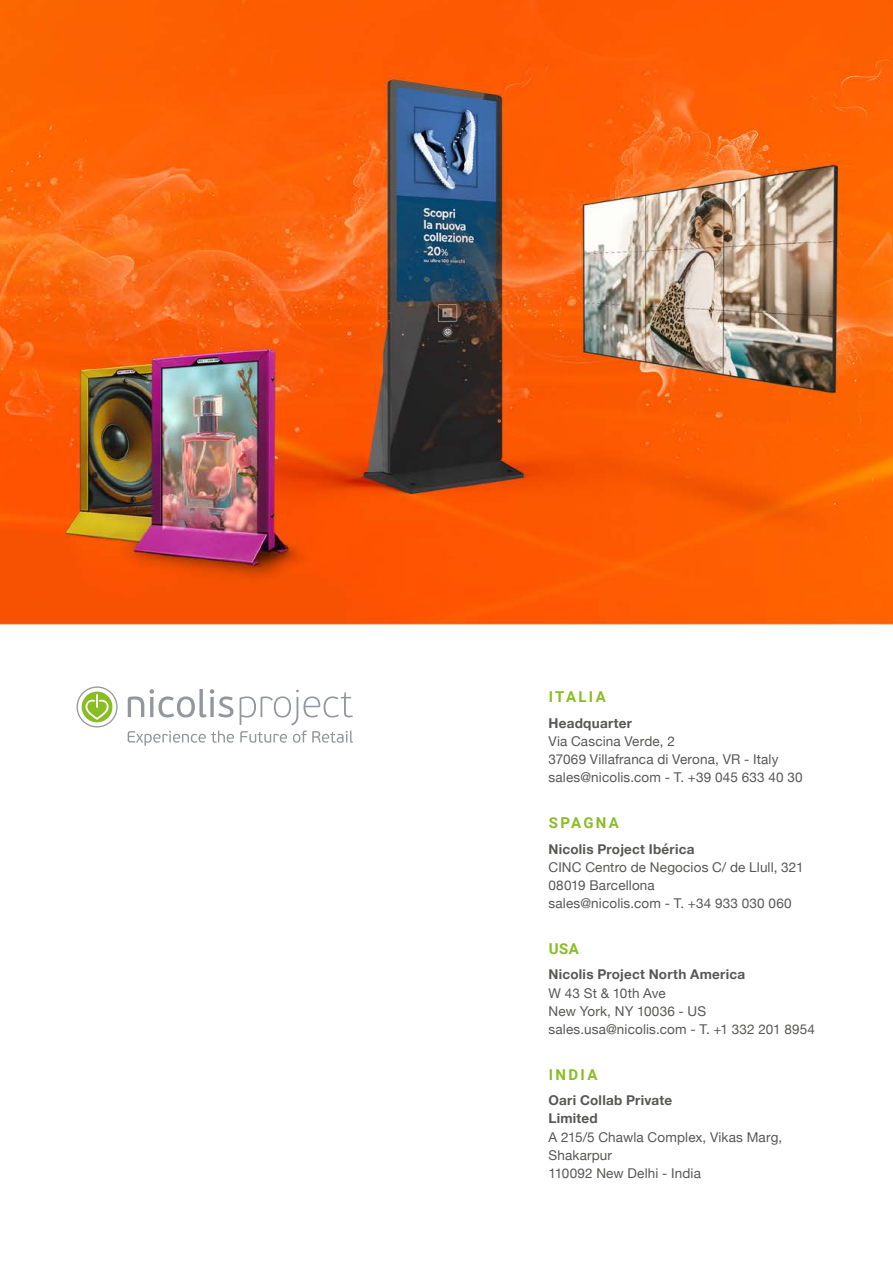
<style>
.page{position:relative;width:893px;height:1263px;background:#fff}
.page>*{position:absolute;margin:0;border:0;box-sizing:border-box;transform-origin:0 0}
.t1{font:700 15px "Roboto";letter-spacing:.155em;color:#89bd24}
.t2{font:13.5px/18px "Helvetica Neue";letter-spacing:.01em;color:#575756}
.t3{font:700 13.5px/18px "Helvetica Neue";letter-spacing:.015em;color:#575756}
</style>
<div class="page">
<img style="left:0;top:0;width:893px;height:741px">
<svg style="left:77px;top:686px;width:41px;height:41px"></svg>
<svg style="left:128px;top:696px;width:16px;height:21px"></svg>
<svg style="left:150px;top:689px;width:83px;height:28px"></svg>
<svg style="left:128px;top:731px;width:106px;height:15px"></svg>
<svg style="left:240px;top:690px;width:113px;height:53px"></svg>
<p class="t1" style="left:549px;top:686px;width:59px">ITALIA</p>
<p class="t3" style="left:549px;top:714px;width:85px">Headquarter</p>
<p class="t2" style="left:549px;top:733px;width:255px">Via Cascina Verde, 2<br>37069 Villafranca di Verona, VR - Italy sales@nicolis.com - T. +39 045 633 40 30</p>
<p class="t1" style="left:549px;top:812px;width:72px">SPAGNA</p>
<p class="t3" style="left:549px;top:840px;width:147px">Nicolis Project Ibérica</p>
<p class="t2" style="left:549px;top:859px;width:256px">CINC Centro de Negocios C/ de Llull, 321<br>08019 Barcellona<br>sales@nicolis.com - T. +34 933 030 060</p>
<p class="t1" style="left:549px;top:938px;width:32px">USA</p>
<p class="t3" style="left:549px;top:966px;width:198px">Nicolis Project North America</p>
<p class="t2" style="left:549px;top:985px;width:268px">W 43 St &amp; 10th Ave<br>New York, NY 10036 - US sales.usa@nicolis.com - T. +1 332 201 8954</p>
<p class="t1" style="left:549px;top:1064px;width:50px">INDIA</p>
<p class="t3" style="left:549px;top:1092px;width:125px">Oari Collab Private<br>Limited</p>
<p class="t2" style="left:549px;top:1129px;width:235px">A 215/5 Chawla Complex, Vikas Marg,<br>Shakarpur<br>110092 New Delhi - India</p>
</div>
